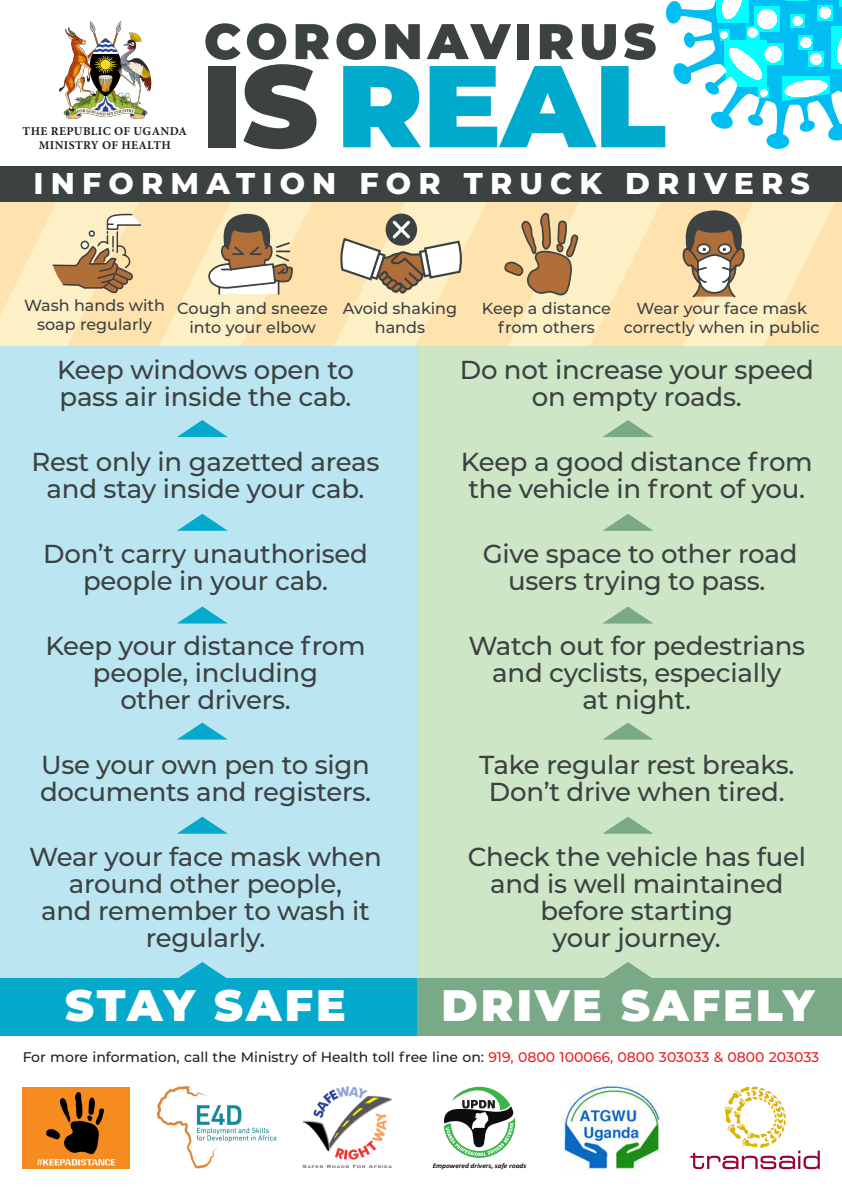
<style>
.page{position:relative;width:842px;height:1191px;background:#fff}
.page>*{position:absolute;margin:0;border:0;box-sizing:border-box;transform-origin:0 0}
.t1{font:900 116px "Montserrat";color:#00aacd}
.t2{font:900 50px "Montserrat";letter-spacing:.1em;color:#3c4241}
.t3{font:900 44px "Montserrat";letter-spacing:.07em;color:#fff}
.t4{font:800 30px "Montserrat";letter-spacing:.24em;color:#fff}
.t5{font:500 26px/27px "Montserrat";letter-spacing:-.01em;color:#3c4241;text-align:center}
.t6{font:500 16px/19.2px "Montserrat";color:#3c4241;text-align:center}
.t7{font:500 14px "Montserrat";color:#231f20}
.t8{font:700 12px "Minion Pro";letter-spacing:.03em;color:#231f20}
.t9{font:italic 700 7px "Calibri";color:#0c0d0c;scale:1.05 1}
.s1{color:#3c4241}
.s2{color:#ee2123}
</style>
<div class="page">
<div style="left:417px;top:5px;width:425px;height:1030px;background:#cde6c6"></div>
<div style="left:0;top:5px;width:417px;height:1030px;background:#bce5f2"></div>
<div style="left:0;top:978px;width:420px;height:57px;background:#05a9cc"></div>
<div style="left:417px;top:978px;width:425px;height:57px;background:#79a987"></div>
<svg style="left:603px;top:420px;width:50px;height:17px"></svg>
<svg style="left:603px;top:514px;width:50px;height:17px"></svg>
<svg style="left:603px;top:606px;width:50px;height:17px"></svg>
<svg style="left:603px;top:722px;width:49px;height:17px"></svg>
<svg style="left:604px;top:817px;width:48px;height:16px"></svg>
<svg style="left:604px;top:962px;width:48px;height:16px"></svg>
<svg style="left:177px;top:420px;width:51px;height:17px"></svg>
<svg style="left:177px;top:514px;width:51px;height:17px"></svg>
<svg style="left:178px;top:606px;width:49px;height:17px"></svg>
<svg style="left:178px;top:722px;width:49px;height:17px"></svg>
<svg style="left:178px;top:816px;width:49px;height:17px"></svg>
<svg style="left:178px;top:962px;width:48px;height:16px"></svg>
<svg style="left:0;top:201px;width:842px;height:145px;background:#fce6b7"></svg>
<div style="left:0;top:0;width:842px;height:200px;background:#fff"></div>
<svg style="left:52px;top:213px;width:90px;height:82px;background:#d8bf96"></svg>
<svg style="left:386px;top:213px;width:31px;height:33px"></svg>
<svg style="left:339px;top:218px;width:124px;height:93px;background:#dacaaa"></svg>
<svg style="left:504px;top:212px;width:75px;height:84px;background:#cead80"></svg>
<svg style="left:683px;top:209px;width:63px;height:89px;background:#ac9980"></svg>
<svg style="left:208px;top:213px;width:86px;height:83px;background:#c5b297"></svg>
<div style="left:0;top:166px;width:842px;height:35px;background:#3c4241"></div>
<svg style="left:665px;top:0;width:177px;height:149px"></svg>
<img style="left:690px;top:1086px;width:130px;height:84px">
<img style="left:23px;top:1087px;width:107px;height:81px">
<img style="left:303px;top:1086px;width:88px;height:82px">
<svg style="left:443px;top:1086px;width:72px;height:71px"></svg>
<img style="left:562px;top:1085px;width:100px;height:85px">
<img style="left:157px;top:1086px;width:120px;height:83px">
<img style="left:60px;top:21px;width:91px;height:97px">
<p class="t8" style="left:23px;top:122px;width:166px">THE REPUBLIC OF UGANDA</p>
<p class="t8" style="left:39px;top:137px;width:134px">MINISTRY OF HEALTH</p>
<p class="t2" style="left:204px;top:4px;width:454px">CORONAVIRUS</p>
<p class="t1" style="left:201px;top:19px;width:466px"><span class="s1">IS</span> REAL</p>
<p class="t4" style="left:34px;top:161px;width:778px">INFORMATION FOR TRUCK DRIVERS</p>
<p class="t6" style="left:24px;top:295px;width:142px">Wash hands with soap regularly</p>
<p class="t6" style="left:482px;top:298px;width:131px">Keep a distance</p>
<p class="t6" style="left:343px;top:298px;width:116px">Avoid shaking hands</p>
<p class="t6" style="left:177px;top:298px;width:152px">Cough and sneeze into your elbow</p>
<p class="t6" style="left:624px;top:298px;width:198px">Wear your face mask correctly when in public</p>
<p class="t6" style="left:498px;top:317px;width:98px">from others</p>
<p class="t5" style="left:57px;top:355px;width:298px;text-align:left">Keep windows open to pass air inside the cab.</p>
<p class="t5" style="left:32px;top:447px;width:349px">Rest only in gazetted areas and stay inside your cab.</p>
<p class="t5" style="left:43px;top:539px;width:326px">Don’t carry unauthorised people in your cab.</p>
<p class="t5" style="left:45px;top:631px;width:322px">Keep your distance from people, including<br>other drivers.</p>
<p class="t5" style="left:40px;top:750px;width:332px;text-align:left">Use your own pen to sign documents and registers.</p>
<p class="t5" style="left:29px;top:842px;width:354px">Wear your face mask when around other people,<br>and remember to wash it regularly.</p>
<p class="t5" style="left:460px;top:355px;width:355px">Do not increase your speed on empty roads.</p>
<p class="t5" style="left:461px;top:447px;width:353px;text-align:left">Keep a good distance from the vehicle in front of you.</p>
<p class="t5" style="left:483px;top:539px;width:316px">Give space to other road users trying to pass.</p>
<p class="t5" style="left:468px;top:631px;width:338px">Watch out for pedestrians and cyclists, especially<br>at night.</p>
<p class="t5" style="left:479px;top:750px;width:317px">Take regular rest breaks.<br>Don’t drive when tired.</p>
<p class="t5" style="left:468px;top:842px;width:340px">Check the vehicle has fuel and is well maintained before starting<br>your journey.</p>
<p class="t3" style="left:65px;top:972px;width:282px">STAY SAFE</p>
<p class="t3" style="left:441px;top:972px;width:374px">DRIVE SAFELY</p>
<p class="t7" style="left:23px;top:1046px;width:798px">For more information, call the Ministry of Health toll free line on: <span class="s2">919, 0800 100066, 0800 303033 &amp; 0800 203033</span></p>
<p class="t9" style="left:433px;top:1161px;width:91px">Empowered drivers, safe roads</p>
</div>
